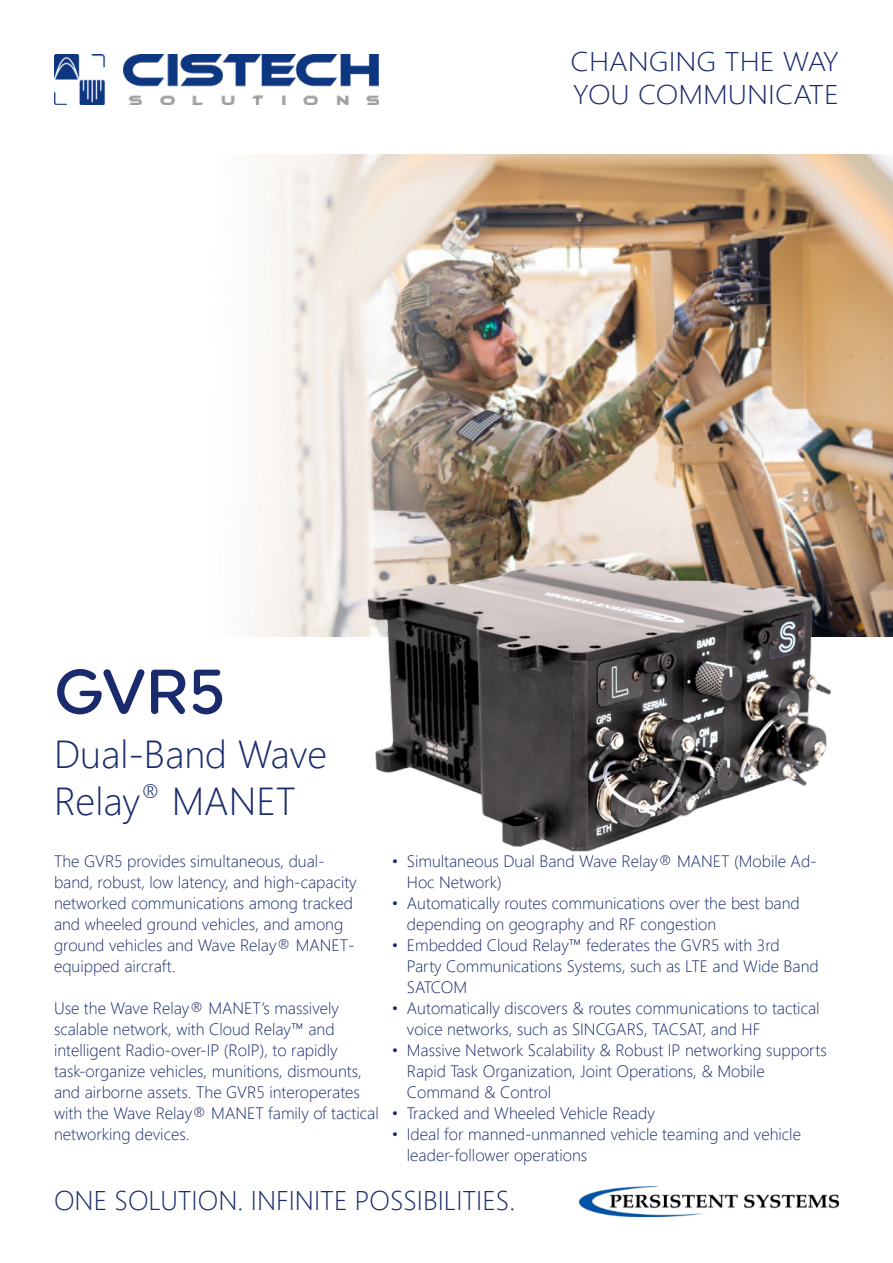
<style>
.page{position:relative;width:893px;height:1263px;background:#fff}
.page>*{position:absolute;margin:0;border:0;box-sizing:border-box;transform-origin:0 0}
.t1{font:500 63px "Uniform Rounded";color:#192b6c}
.t2{font:300 39px/46.8px "Segoe UI";color:#192b6c}
.t3{font:300 27px "Segoe UI";color:#192b6c}
.t4{font:300 27px/33px "Segoe UI";color:#192b6c;scale:1.1 1}
.t5{font:300 16.5px/21px "Segoe UI";color:#192b6c}
</style>
<div class="page">
<img style="left:247px;top:155px;width:646px;height:481px">
<img style="left:580px;top:1187px;width:259px;height:29px">
<img style="left:352px;top:550px;width:487px;height:302px">
<img style="left:54px;top:54px;width:325px;height:51px">
<p class="t4" style="left:571px;top:42px;width:246px">CHANGING THE WAY<br>YOU COMMUNICATE</p>
<p class="t1" style="left:54px;top:654px;width:173px">GVR5</p>
<p class="t2" style="left:54px;top:727px;width:275px">Dual-Band Wave<br>Relay<sup>®</sup> MANET</p>
<p class="t5" style="left:54px;top:849px;width:304px">The GVR5 provides simultaneous, dual&shy;band, robust, low latency, and high-capacity networked communications among tracked and wheeled ground vehicles, and among ground vehicles and Wave Relay® MANET&shy;equipped aircraft.</p>
<p class="t5" style="left:54px;top:996px;width:326px">Use the Wave Relay® MANET’s massively scalable network, with Cloud Relay™ and intelligent Radio-over-IP (RoIP), to rapidly task-organize vehicles, munitions, dismounts, and airborne assets. The GVR5 interoperates with the Wave Relay® MANET family of tactical networking devices.</p>
<p class="t5" style="left:407px;top:849px;width:411px;text-indent:-15px">• Simultaneous Dual Band Wave Relay® MANET (Mobile Ad-<br>Hoc Network)</p>
<p class="t5" style="left:407px;top:891px;width:394px;text-indent:-15px">• Automatically routes communications over the best band depending on geography and RF congestion</p>
<p class="t5" style="left:407px;top:933px;width:413px;text-indent:-15px">• Embedded Cloud Relay™ federates the GVR5 with 3rd<br>Party Communications Systems, such as LTE and Wide Band<br>SATCOM</p>
<p class="t5" style="left:407px;top:996px;width:414px;text-indent:-15px">• Automatically discovers &amp; routes communications to tactical voice networks, such as SINCGARS, TACSAT, and HF</p>
<p class="t5" style="left:407px;top:1038px;width:421px;text-indent:-15px">• Massive Network Scalability &amp; Robust IP networking supports<br>Rapid Task Organization, Joint Operations, &amp; Mobile<br>Command &amp; Control</p>
<p class="t5" style="left:392px;top:1101px;width:264px">• Tracked and Wheeled Vehicle Ready</p>
<p class="t5" style="left:407px;top:1122px;width:396px;text-indent:-15px">• Ideal for manned-unmanned vehicle teaming and vehicle leader-follower operations</p>
<p class="t3" style="left:54px;top:1175px;width:463px">ONE SOLUTION. INFINITE POSSIBILITIES.</p>
</div>
